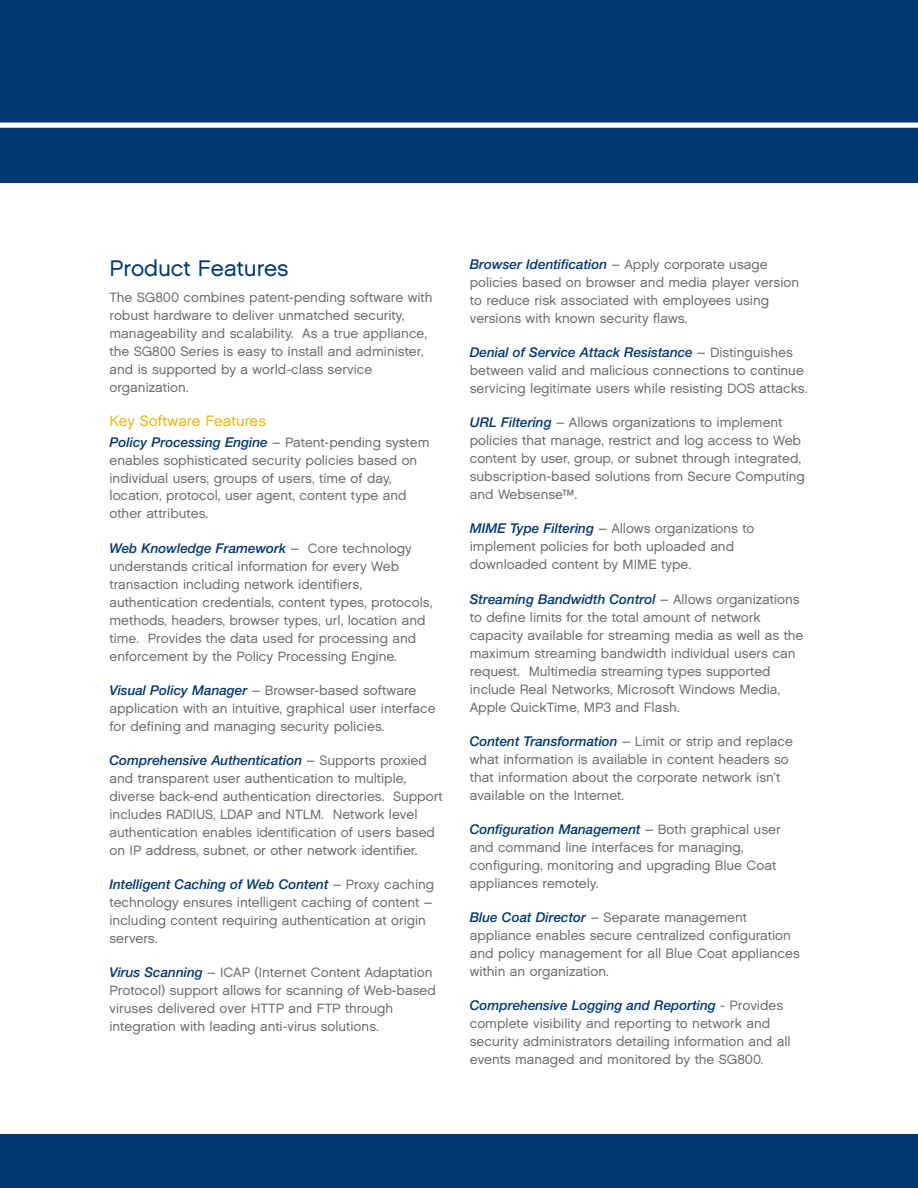
<style>
.page{position:relative;width:918px;height:1188px;background:#fff}
.page>*{position:absolute;margin:0;border:0;box-sizing:border-box;transform-origin:0 0}
.t1{font:22.5px "Chalet London Nineteen Sixty";color:#013775}
.t2{font:15px "Chalet London Nineteen Sixty";color:#efb310}
.t3{font:13.5px/18px "Chalet London Nineteen Sixty";color:#6c6d70}
.t4{font:italic 500 13.5px "Helvetica Neue";color:#013775}
.s1{font-family:"Chalet London Nineteen Sixty";font-weight:400;font-style:normal;color:#6c6d70}
.s2{font-family:"Helvetica Neue";font-weight:500;font-style:italic;color:#013775}
</style>
<div class="page">
<div style="left:0;top:0;width:918px;height:183px;background:#013775"></div>
<div style="left:0;top:1134px;width:918px;height:54px;background:#013775"></div>
<div style="left:0;top:123px;width:918px;height:5px;background:#fff"></div>
<h1 class="t1" style="left:110px;top:255px;width:181px">Product Features</h1>
<p class="t3" style="left:110px;top:288px;width:325px">The SG800 combines patent-pending software with robust hardware to deliver unmatched security, manageability and scalability. As a true appliance, the SG800 Series is easy to install and administer, and is supported by a world-class service organization.</p>
<p class="t2" style="left:110px;top:413px;width:158px">Key Software Features</p>
<p class="t4" style="left:110px;top:437px;width:322px">Policy Processing Engine <span class="s1">– Patent-pending system</span></p>
<p class="t3" style="left:110px;top:451px;width:309px">enables sophisticated security policies based on individual users, groups of users, time of day, location, protocol, user agent, content type and other attributes.</p>
<p class="t4" style="left:110px;top:543px;width:304px">Web Knowledge Framework <span class="s1">– Core technology</span></p>
<p class="t3" style="left:110px;top:557px;width:324px">understands critical information for every Web transaction including network identifiers, authentication credentials, content types, protocols, methods, headers, browser types, url, location and time. Provides the data used for processing and enforcement by the Policy Processing Engine.</p>
<p class="t3" style="left:110px;top:681px;width:328px"><span class="s2">Visual Policy Manager</span> – Browser-based software application with an intuitive, graphical user interface for defining and managing security policies.</p>
<p class="t4" style="left:110px;top:755px;width:319px">Comprehensive Authentication <span class="s1">– Supports proxied</span></p>
<p class="t3" style="left:110px;top:769px;width:335px">and transparent user authentication to multiple, diverse back-end authentication directories. Support includes RADIUS, LDAP and NTLM. Network level authentication enables identification of users based on IP address, subnet, or other network identifier.</p>
<p class="t4" style="left:110px;top:880px;width:326px">Intelligent Caching of Web Content <span class="s1">– Proxy caching</span></p>
<p class="t3" style="left:110px;top:894px;width:324px">technology ensures intelligent caching of content – including content requiring authentication at origin servers.</p>
<p class="t3" style="left:110px;top:964px;width:328px"><span class="s2">Virus Scanning</span> – ICAP (Internet Content Adaptation Protocol) support allows for scanning of Web-based viruses delivered over HTTP and FTP through integration with leading anti-virus solutions.</p>
<p class="t4" style="left:470px;top:259px;width:299px">Browser Identification <span class="s1">– Apply corporate usage</span></p>
<p class="t3" style="left:470px;top:273px;width:331px">policies based on browser and media player version to reduce risk associated with employees using versions with known security flaws.</p>
<p class="t4" style="left:470px;top:347px;width:325px">Denial of Service Attack Resistance <span class="s1">– Distinguishes</span></p>
<p class="t3" style="left:470px;top:361px;width:339px">between valid and malicious connections to continue servicing legitimate users while resisting DOS attacks.</p>
<p class="t3" style="left:470px;top:413px;width:337px"><span class="s2">URL Filtering</span> – Allows organizations to implement policies that manage, restrict and log access to Web content by user, group, or subnet through integrated, subscription-based solutions from Secure Computing and Websense™.</p>
<p class="t3" style="left:470px;top:520px;width:286px"><span class="s2">MIME Type Filtering</span> – Allows organizations to implement policies for both uploaded and downloaded content by MIME type.</p>
<p class="t4" style="left:470px;top:594px;width:331px">Streaming Bandwidth Control <span class="s1">– Allows organizations</span></p>
<p class="t3" style="left:470px;top:608px;width:335px">to define limits for the total amount of network capacity available for streaming media as well as the maximum streaming bandwidth individual users can request. Multimedia streaming types supported include Real Networks, Microsoft Windows Media, Apple QuickTime, MP3 and Flash.</p>
<p class="t3" style="left:470px;top:732px;width:325px"><span class="s2">Content Transformation</span> – Limit or strip and replace what information is available in content headers so that information about the corporate network isn’t available on the Internet.</p>
<p class="t4" style="left:470px;top:824px;width:312px">Configuration Management <span class="s1">– Both graphical user</span></p>
<p class="t3" style="left:470px;top:838px;width:308px">and command line interfaces for managing, configuring, monitoring and upgrading Blue Coat appliances remotely.</p>
<p class="t3" style="left:470px;top:908px;width:332px"><span class="s2">Blue Coat Director</span> – Separate management appliance enables secure centralized configuration and policy management for all Blue Coat appliances within an organization.</p>
<p class="t4" style="left:470px;top:1001px;width:315px">Comprehensive Logging and Reporting <span class="s1">- Provides</span></p>
<p class="t3" style="left:470px;top:1015px;width:322px">complete visibility and reporting to network and security administrators detailing information and all events managed and monitored by the SG800.</p>
</div>
